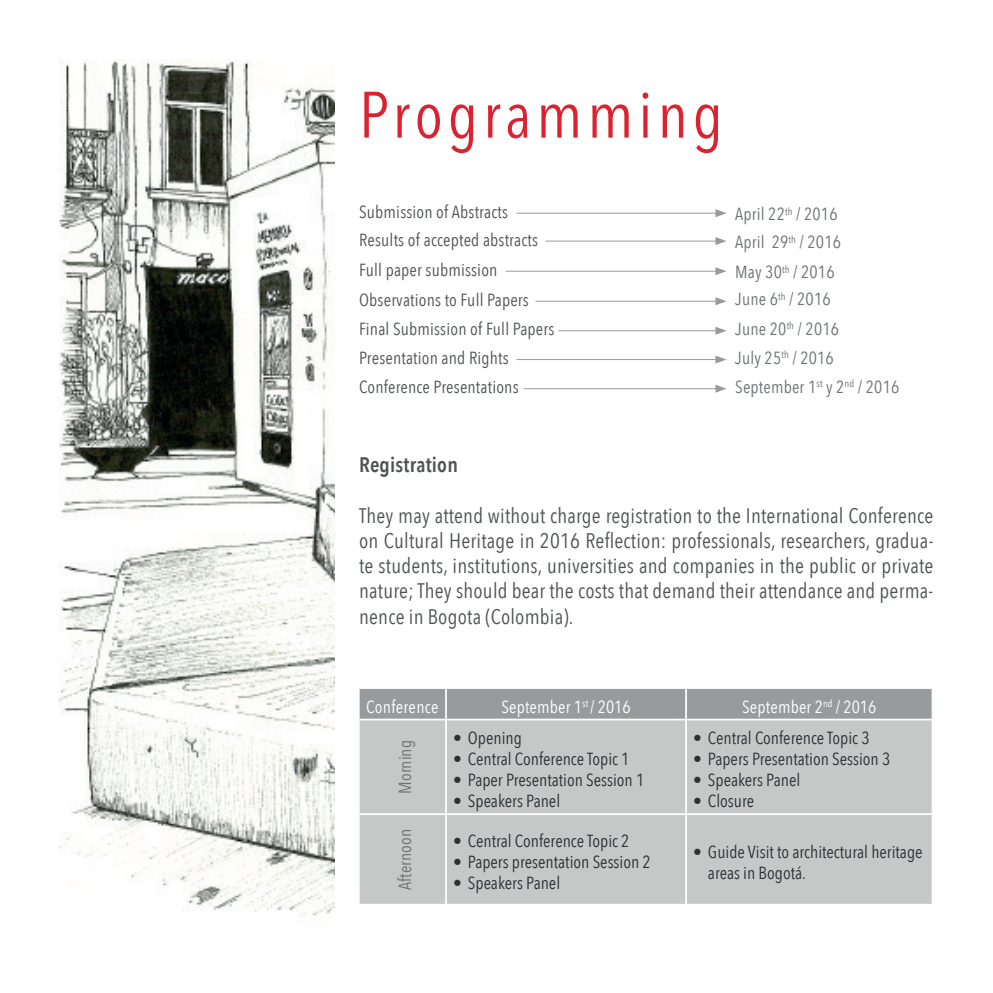
<style>
.page{position:relative;width:993px;height:993px;background:#fff}
.page>*{position:absolute;margin:0;border:0;box-sizing:border-box;transform-origin:0 0}
.t1{font:64.75px "Avenir Next Condensed";letter-spacing:.075em;color:#db2230}
.t2{font:21px/25.2px "Avenir Next Condensed";letter-spacing:.01em;color:#505354;text-align:justify}
.t3{font:600 21px "Avenir Next Condensed";letter-spacing:.01em;color:#505354}
.t4{font:17.5px/21px "Avenir Next Condensed";color:#2c3033}
.t5{font:17.5px "Avenir Next Condensed";letter-spacing:.01em;color:#505354}
.t6{font:17.5px "Avenir Next Condensed";letter-spacing:.01em;color:#6e7273}
.t7{font:17.5px "Avenir Next Condensed";letter-spacing:.01em;color:#fff}
</style>
<div class="page">
<hr style="left:558px;top:330px;width:160px;height:1px;background:#989b9c">
<svg style="left:715px;top:327px;width:11px;height:8px"></svg>
<hr style="left:516px;top:213px;width:202px;height:1px;background:#989b9c">
<svg style="left:715px;top:209px;width:11px;height:8px"></svg>
<hr style="left:545px;top:240px;width:173px;height:1px;background:#989b9c">
<svg style="left:715px;top:237px;width:11px;height:8px"></svg>
<hr style="left:505px;top:271px;width:213px;height:1px;background:#989b9c">
<svg style="left:715px;top:267px;width:11px;height:8px"></svg>
<hr style="left:535px;top:301px;width:183px;height:1px;background:#989b9c">
<svg style="left:715px;top:297px;width:11px;height:8px"></svg>
<hr style="left:516px;top:359px;width:202px;height:1px;background:#989b9c">
<svg style="left:715px;top:355px;width:11px;height:8px"></svg>
<hr style="left:523px;top:388px;width:195px;height:1px;background:#989b9c">
<svg style="left:715px;top:384px;width:11px;height:8px"></svg>
<div style="left:359px;top:688px;width:572px;height:30px;background:#989b9c"></div>
<div style="left:359px;top:720px;width:572px;height:183px;background:#c6c7c7"></div>
<hr style="left:445px;top:688px;width:2px;height:30px;background:#fff">
<hr style="left:685px;top:688px;width:1px;height:30px;background:#fff">
<hr style="left:445px;top:720px;width:2px;height:93px;background:#fff">
<hr style="left:358px;top:813px;width:88px;height:1px;background:#fff">
<hr style="left:685px;top:720px;width:1px;height:93px;background:#fff">
<hr style="left:685px;top:813px;width:248px;height:1px;background:#fff">
<hr style="left:446px;top:813px;width:239px;height:1px;background:#fff">
<hr style="left:445px;top:814px;width:2px;height:89px;background:#fff">
<hr style="left:685px;top:814px;width:1px;height:89px;background:#fff">
<img style="left:60px;top:60px;width:274px;height:857px">
<h1 class="t1" style="left:359px;top:59px;width:365px">Programming</h1>
<p class="t5" style="left:359px;top:196px;width:150px">Submission of Abstracts</p>
<p class="t6" style="left:735px;top:199px;width:104px">April 22<sup>th</sup> / 2016</p>
<p class="t5" style="left:359px;top:225px;width:180px">Results of accepted abstracts</p>
<p class="t6" style="left:735px;top:227px;width:107px">April 29<sup>th</sup> / 2016</p>
<p class="t5" style="left:359px;top:255px;width:140px">Full paper submission</p>
<p class="t6" style="left:735px;top:257px;width:101px">May 30<sup>th</sup> / 2016</p>
<p class="t5" style="left:359px;top:285px;width:171px">Observations to Full Papers</p>
<p class="t6" style="left:735px;top:284px;width:97px">June 6<sup>th</sup> / 2016</p>
<p class="t5" style="left:359px;top:314px;width:197px">Final Submission of Full Papers</p>
<p class="t6" style="left:735px;top:313px;width:105px">June 20<sup>th</sup> / 2016</p>
<p class="t5" style="left:359px;top:343px;width:151px">Presentation and Rights</p>
<p class="t6" style="left:735px;top:342px;width:100px">July 25<sup>th</sup> / 2016</p>
<p class="t5" style="left:359px;top:372px;width:161px">Conference Presentations</p>
<p class="t6" style="left:735px;top:371px;width:165px">September 1<sup>st</sup> y 2<sup>nd</sup> / 2016</p>
<p class="t3" style="left:359px;top:446px;width:100px">Registration</p>
<p class="t2" style="left:359px;top:501px;width:575px">They may attend without charge registration to the International Conference on Cultural Heritage in 2016 Reflection: professionals, researchers, gradua&shy;te students, institutions, universities and companies in the public or private nature; They should bear the costs that demand their attendance and perma&shy;nence in Bogota (Colombia).</p>
<p class="t7" style="left:366px;top:691px;width:74px">Conference</p>
<p class="t7" style="left:501px;top:691px;width:131px">September 1<sup>st</sup> / 2016</p>
<p class="t7" style="left:742px;top:691px;width:136px">September 2<sup>nd</sup> / 2016</p>
<p class="t6" style="left:390px;top:793px;width:55px;rotate:-90deg">Morning</p>
<p class="t4" style="left:692px;top:726px;width:178px">• Central Conference Topic 3</p>
<p class="t4" style="left:692px;top:747px;width:199px">• Papers Presentation Session 3</p>
<p class="t4" style="left:692px;top:768px;width:109px">• Speakers Panel</p>
<p class="t4" style="left:692px;top:789px;width:63px">• Closure</p>
<p class="t4" style="left:453px;top:726px;width:70px">• Opening</p>
<p class="t4" style="left:453px;top:747px;width:178px">• Central Conference Topic 1</p>
<p class="t4" style="left:453px;top:768px;width:193px">• Paper Presentation Session 1</p>
<p class="t4" style="left:453px;top:789px;width:109px">• Speakers Panel</p>
<p class="t6" style="left:390px;top:889px;width:62px;rotate:-90deg">Afternoon</p>
<p class="t4" style="left:453px;top:829px;width:178px">• Central Conference Topic 2</p>
<p class="t4" style="left:453px;top:850px;width:199px">• Papers presentation Session 2</p>
<p class="t4" style="left:453px;top:871px;width:109px">• Speakers Panel</p>
<p class="t4" style="left:707px;top:839px;width:216px;text-indent:-15px">• Guide Visit to architectural heritage areas in Bogotá.</p>
</div>
